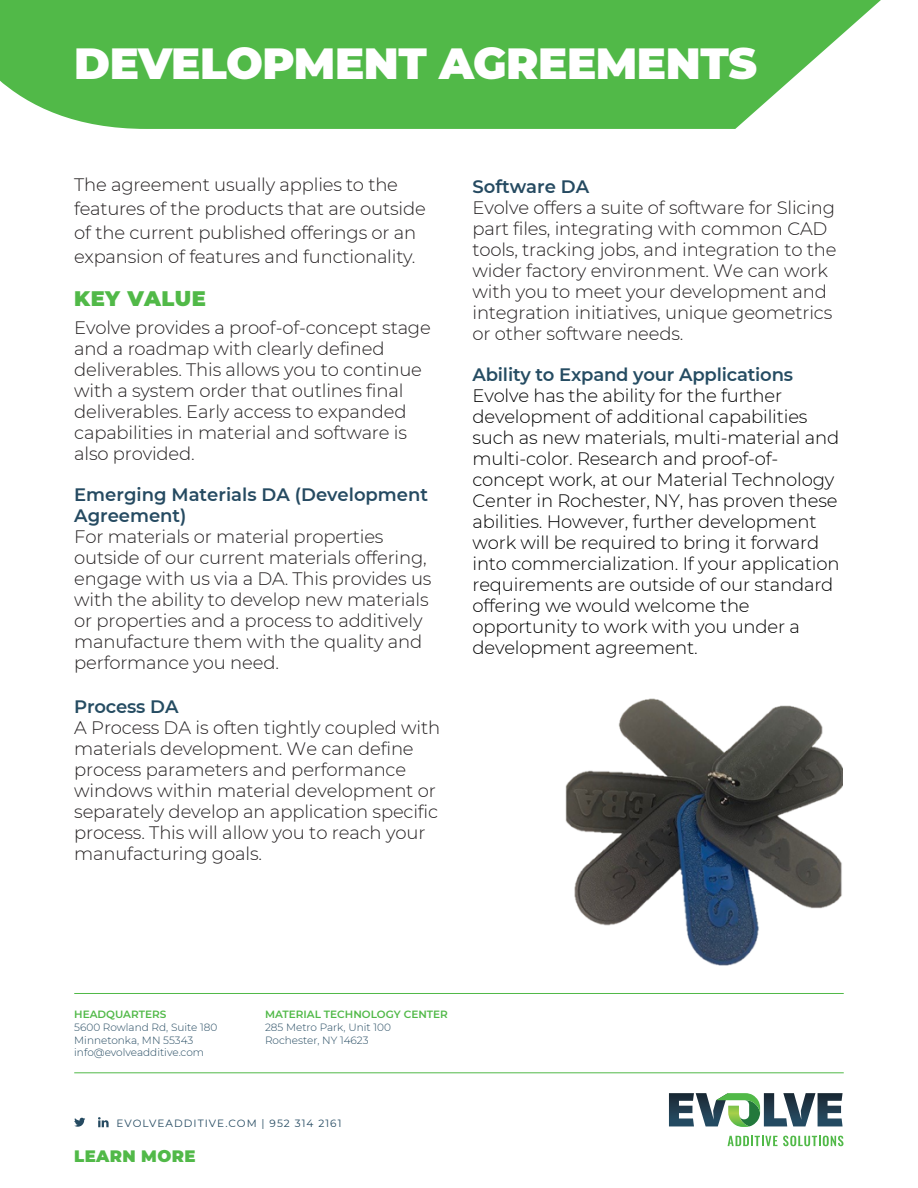
<style>
.page{position:relative;width:918px;height:1188px;background:#fff}
.page>*{position:absolute;margin:0;border:0;box-sizing:border-box;transform-origin:0 0}
.t1{font:900 43.5px "Montserrat";letter-spacing:-.01em;color:#fff}
.t2{font:900 21px "Montserrat";letter-spacing:.02em;color:#51b948}
.t3{font:300 18px/21px "Montserrat";letter-spacing:-.01em;color:#231f20}
.t4{font:300 18px/21px "Montserrat";letter-spacing:-.01em;color:#000}
.t5{font:600 18px/21px "Montserrat";color:#254a61}
.t6{font:600 18px "Montserrat";letter-spacing:-.01em;color:#254c62}
.t7{font:900 16.5px "Montserrat";letter-spacing:.02em;color:#51b948}
.t8{font:300 10.5px/12.6px "Montserrat";color:#254a61}
.t9{font:600 10.5px "Montserrat";color:#51b948}
.t10{font:10.5px "Montserrat";letter-spacing:.1em;color:#254a61}
</style>
<div class="page">
<svg style="left:728px;top:1136px;width:115px;height:10px"></svg>
<svg style="left:669px;top:1093px;width:174px;height:34px"></svg>
<svg style="left:0;top:0;width:881px;height:129px;background:#62c05a"></svg>
<hr style="left:74px;top:1072px;width:770px;height:1px;background:#51b948">
<hr style="left:74px;top:993px;width:770px;height:1px;background:#51b948">
<svg style="left:74px;top:1118px;width:11px;height:9px"></svg>
<svg style="left:98px;top:1117px;width:11px;height:10px"></svg>
<img style="left:565px;top:698px;width:278px;height:268px">
<h1 class="t1" style="left:74px;top:31px;width:684px">DEVELOPMENT AGREEMENTS</h1>
<p class="t3" style="left:74px;top:172px;width:353px;line-height:24px">The agreement usually applies to the features of the products that are outside of the current published offerings or an expansion of features and functionality.</p>
<p class="t2" style="left:74px;top:283px;width:133px">KEY VALUE</p>
<p class="t3" style="left:74px;top:316px;width:358px">Evolve provides a proof-of-concept stage and a roadmap with clearly defined deliverables. This allows you to continue with a system order that outlines final deliverables. Early access to expanded capabilities in material and software is also provided.</p>
<p class="t5" style="left:74px;top:484px;width:355px">Emerging Materials DA (Development<br>Agreement)</p>
<p class="t3" style="left:74px;top:526px;width:359px">For materials or material properties outside of our current materials offering, engage with us via a DA. This provides us with the ability to develop new materials or properties and a process to additively manufacture them with the quality and performance you need.</p>
<p class="t6" style="left:74px;top:694px;width:106px">Process DA</p>
<p class="t3" style="left:74px;top:716px;width:368px">A Process DA is often tightly coupled with materials development. We can define process parameters and performance windows within material development or separately develop an application specific process. This will allow you to reach your manufacturing goals.</p>
<p class="t5" style="left:472px;top:175px;width:118px">Software DA</p>
<p class="t3" style="left:472px;top:197px;width:365px">Evolve offers a suite of software for Slicing part files, integrating with common CAD tools, tracking jobs, and integration to the wider factory environment. We can work with you to meet your development and integration initiatives, unique geometrics or other software needs.</p>
<p class="t6" style="left:472px;top:362px;width:322px">Ability to Expand your Applications</p>
<p class="t4" style="left:472px;top:385px;width:369px">Evolve has the ability for the further development of additional capabilities such as new materials, multi-material and multi-color. Research and proof-of&shy;concept work, at our Material Technology Center in Rochester, NY, has proven these abilities. However, further development work will be required to bring it forward into commercialization. If your application requirements are outside of our standard offering we would welcome the opportunity to work with you under a development agreement.</p>
<p class="t9" style="left:74px;top:1007px;width:94px">HEADQUARTERS</p>
<p class="t8" style="left:74px;top:1021px;width:145px">5600 Rowland Rd, Suite 180<br>Minnetonka, MN 55343 info@evolveadditive.com</p>
<p class="t9" style="left:265px;top:1007px;width:184px">MATERIAL TECHNOLOGY CENTER</p>
<p class="t8" style="left:265px;top:1021px;width:127px">285 Metro Park, Unit 100<br>Rochester, NY 14623</p>
<p class="t10" style="left:117px;top:1116px;width:226px">EVOLVEADDITIVE.COM | 952 314 2161</p>
<p class="t7" style="left:74px;top:1144px;width:123px">LEARN MORE</p>
</div>
